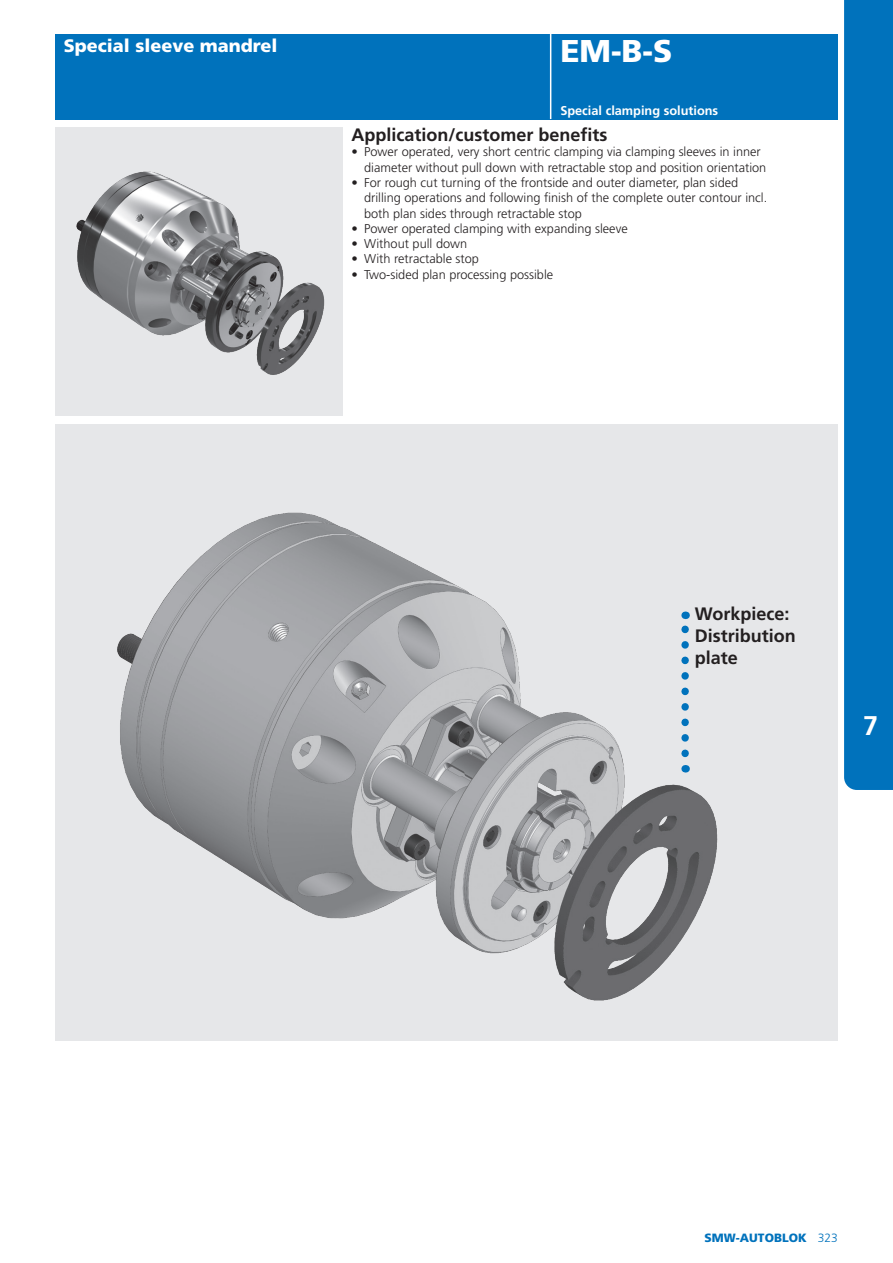
<style>
.page{position:relative;width:893px;height:1263px;background:#fff}
.page>*{position:absolute;margin:0;border:0;box-sizing:border-box;transform-origin:0 0}
.t1{font:900 31.5px "Frutiger LT Std";color:#fff}
.t2{font:700 27px "Frutiger LT Std";color:#fff}
.t3{font:700 18px/21.6px "Frutiger LT Std";color:#231f20}
.t4{font:900 18px "Frutiger LT Std";color:#fff}
.t5{font:300 12.75px/15.3px "Frutiger LT Std";color:#231f20}
.t6{font:700 12.75px "Frutiger LT Std";color:#fff}
.t7{font:900 12px "Frutiger LT Std";color:#0072bc}
.s1{font-weight:300}
</style>
<div class="page">
<div style="left:55px;top:34px;width:783px;height:85px;background:#0072bc"></div>
<hr style="left:550px;top:34px;width:1px;height:85px;background:#fff">
<div style="left:55px;top:424px;width:783px;height:617px;background:#e6e7e9"></div>
<img style="left:117px;top:512px;width:601px;height:489px">
<div style="left:55px;top:128px;width:288px;height:288px;background:#e6e7e9"></div>
<img style="left:76px;top:171px;width:249px;height:204px">
<svg style="left:681px;top:611px;width:8px;height:142px"></svg>
<div style="left:844px;top:0;width:49px;height:790px;background:#0072bc"></div>
<h3 class="t4" style="left:64px;top:35px;width:215px">Special sleeve mandrel</h3>
<h1 class="t1" style="left:560px;top:32px;width:113px">EM-B-S</h1>
<p class="t6" style="left:560px;top:103px;width:159px">Special clamping solutions</p>
<h3 class="t3" style="left:351px;top:124px;width:258px">Application/customer benefits</h3>
<p class="t5" style="left:364px;top:144px;width:404px;text-indent:-13px">• Power operated, very short centric clamping via clamping sleeves in inner diameter without pull down with retractable stop and position orientation</p>
<p class="t5" style="left:364px;top:175px;width:405px;text-indent:-13px">• For rough cut turning of the frontside and outer diameter, plan sided drilling operations and following finish of the complete outer contour incl. both plan sides through retractable stop</p>
<p class="t5" style="left:351px;top:221px;width:278px">• Power operated clamping with expanding sleeve</p>
<p class="t5" style="left:351px;top:236px;width:117px">• Without pull down</p>
<p class="t5" style="left:351px;top:252px;width:129px">• With retractable stop</p>
<p class="t5" style="left:351px;top:267px;width:203px">• Two-sided plan processing possible</p>
<h3 class="t3" style="left:695px;top:603px;width:102px">Workpiece:<br>Distribution plate</h3>
<h2 class="t2" style="left:863px;top:709px;width:17px">7</h2>
<p class="t7" style="left:705px;top:1231px;width:135px">SMW-AUTOBLOK <span class="s1">323</span></p>
</div>
